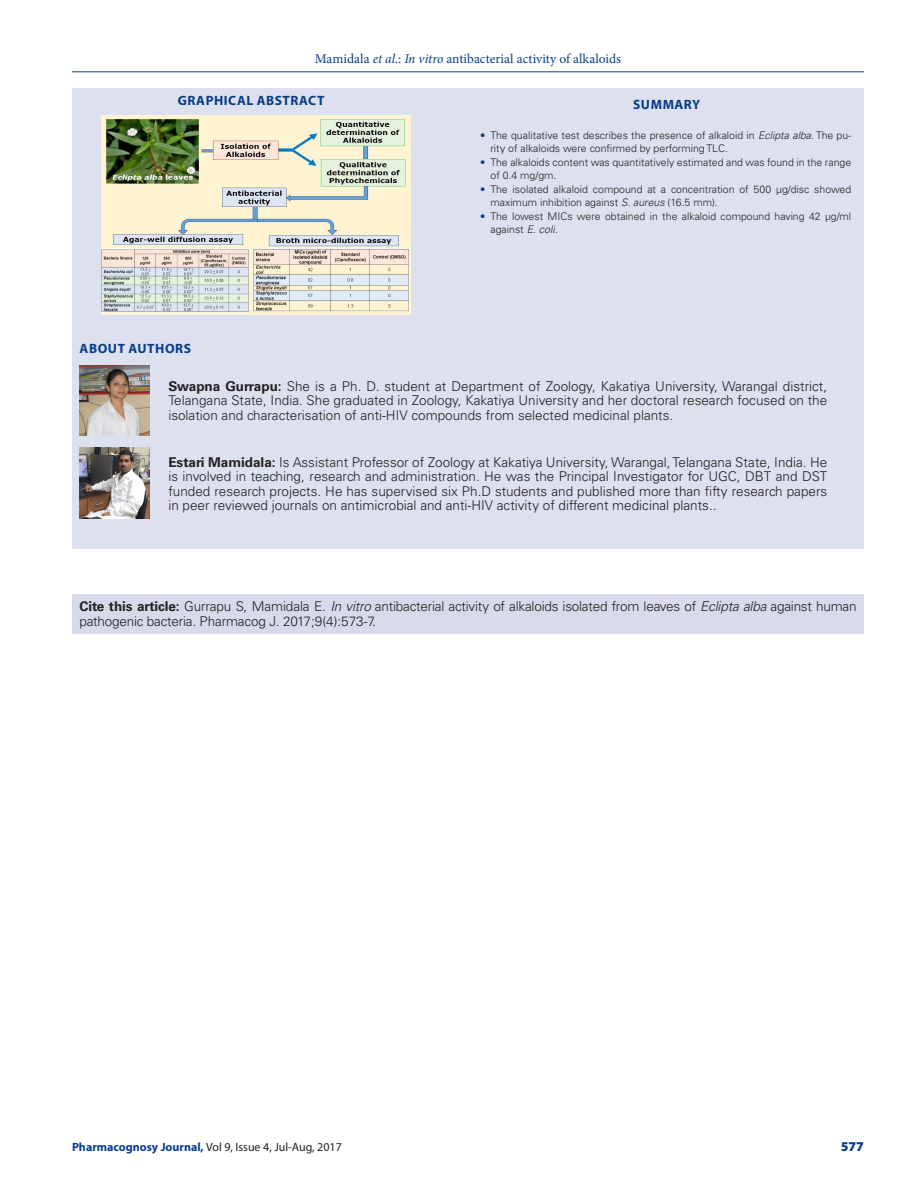
<style>
.page{position:relative;width:918px;height:1188px;background:#fff}
.page>*{position:absolute;margin:0;border:0;box-sizing:border-box;transform-origin:0 0}
.ABS_AU_TX{font:300 13.5px/14.2px "Univers LT Std";color:#231f20;text-align:justify}
.ABS_TXT{font:300 13.5px/14.2px "Univers LT Std";letter-spacing:-.015em;color:#231f20}
.t1{font:13.5px "Minion Pro";color:#083e89}
.ABS_HD{font:700 13.5px "Myriad Pro";letter-spacing:.04em;color:#083e89}
.t2{font:900 13.5px "Myriad Pro";color:#083e89}
.t3{font:12px "Myriad Pro";color:#231f20}
.t4{font:300 10.5px/13.5px "Univers LT Std";color:#231f20}
.s1{font-style:italic}
.s2{color:#083e89}
.s3{font-weight:700}
.s4{font-weight:700;color:#083e89}
</style>
<div class="page">
<hr style="left:72px;top:72px;width:792px;height:1px;background:#083e89">
<div style="left:72px;top:594px;width:792px;height:40px;background:#d6daeb"></div>
<div style="left:72px;top:88px;width:792px;height:461px;background:#dde0ee"></div>
<img style="left:80px;top:447px;width:69px;height:71px">
<img style="left:80px;top:365px;width:69px;height:71px">
<img style="left:101px;top:116px;width:310px;height:198px">
<p class="t1" style="left:315px;top:50px;width:308px">Mamidala <span class="s1">et al</span>.: <span class="s1">In vitro</span> antibacterial activity of alkaloids</p>
<p class="ABS_HD" style="left:178px;top:91px;width:148px">GRAPHICAL ABSTRACT</p>
<p class="ABS_HD" style="left:633px;top:96px;width:69px">SUMMARY</p>
<p class="t4" style="left:490px;top:129px;width:362px;text-indent:-10px"><span class="s2">•</span> The qualitative test describes the presence of alkaloid in <span class="s1">Eclipta alba</span>. The pu&shy;rity of alkaloids were confirmed by performing TLC.</p>
<p class="t4" style="left:490px;top:156px;width:362px;text-indent:-10px"><span class="s2">•</span> The alkaloids content was quantitatively estimated and was found in the range of 0.4 mg/gm.</p>
<p class="t4" style="left:490px;top:183px;width:362px;text-indent:-10px"><span class="s2">•</span> The isolated alkaloid compound at a concentration of 500 µg/disc showed maximum inhibition against <span class="s1">S. aureus</span> (16.5 mm).</p>
<p class="t4" style="left:490px;top:210px;width:362px;text-indent:-10px"><span class="s2">•</span> The lowest MICs were obtained in the alkaloid compound having 42 µg/ml against <span class="s1">E. coli.</span></p>
<p class="ABS_HD" style="left:80px;top:339px;width:113px">ABOUT AUTHORS</p>
<p class="ABS_AU_TX" style="left:168px;top:379px;width:660px"><span class="s3">Swapna Gurrapu:</span> She is a Ph. D. student at Department of Zoology, Kakatiya University, Warangal district, Telangana State, India. She graduated in Zoology, Kakatiya University and her doctoral research focused on the isolation and characterisation of anti-HIV compounds from selected medicinal plants.</p>
<p class="ABS_AU_TX" style="left:168px;top:455px;width:660px"><span class="s3">Estari Mamidala:</span> Is Assistant Professor of Zoology at Kakatiya University, Warangal, Telangana State, India. He is involved in teaching, research and administration. He was the Principal Investigator for UGC, DBT and DST funded research projects. He has supervised six Ph.D students and published more than fifty research papers in peer reviewed journals on antimicrobial and anti-HIV activity of different medicinal plants..</p>
<p class="ABS_TXT" style="left:80px;top:599px;width:779px"><span class="s3">Cite this article:</span> Gurrapu S, Mamidala E. <span class="s1">In vitro</span> antibacterial activity of alkaloids isolated from leaves of <span class="s1">Eclipta alba</span> against human pathogenic bacteria. Pharmacog J. 2017;9(4):573-7.</p>
<p class="t3" style="left:72px;top:1139px;width:271px"><span class="s4">Pharmacognosy Journal,</span> Vol 9, Issue 4, Jul-Aug, 2017</p>
<p class="t2" style="left:841px;top:1137px;width:25px">577</p>
</div>
